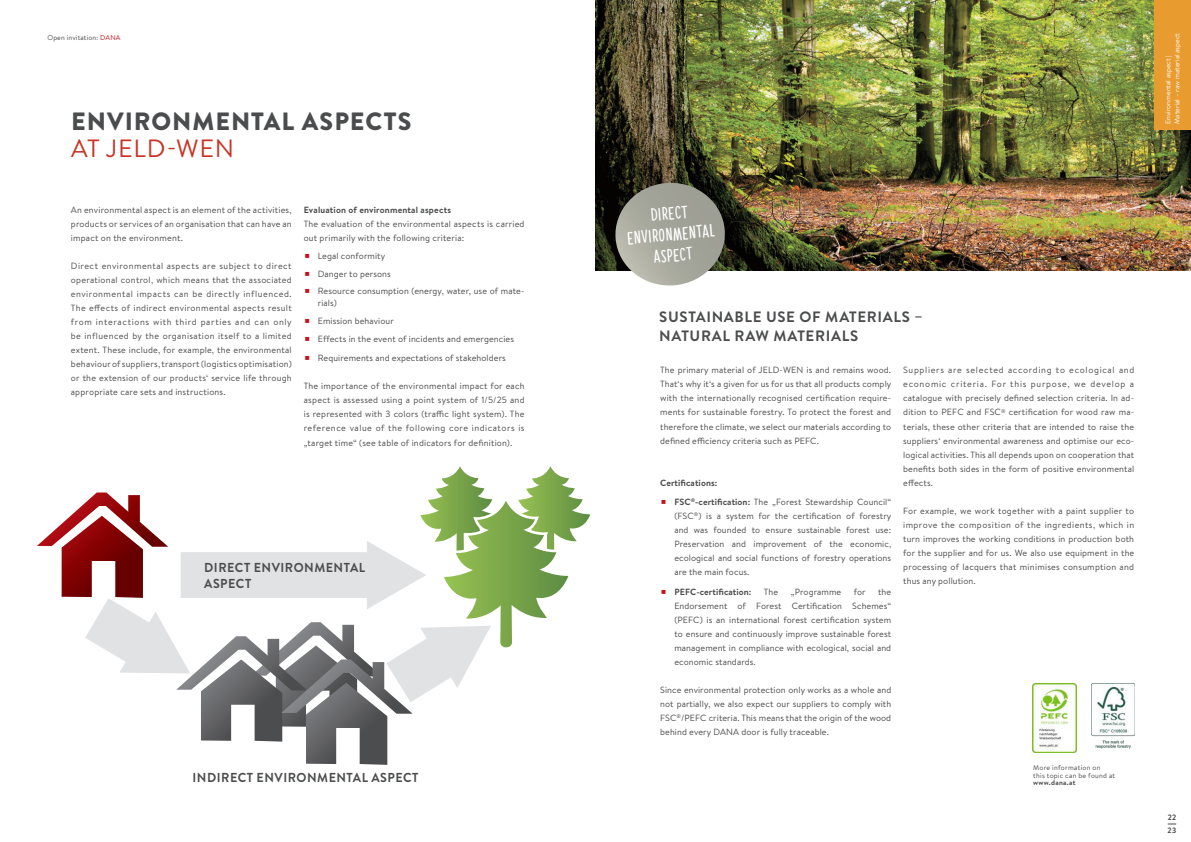
<style>
.page{position:relative;width:1191px;height:842px;background:#fff}
.page>*{position:absolute;margin:0;border:0;box-sizing:border-box;transform-origin:0 0}
.t1{font:900 25px "Brandon Grotesque";letter-spacing:.04em;color:#4b4c4d}
.t2{font:25px "Brandon Grotesque";letter-spacing:.025em;color:#c93325}
.t3{font:20px/21px "Inkston Sans";color:#fff;text-align:center}
.t4{font:700 15px/19px "Brandon Grotesque";letter-spacing:.045em;color:#4b4c4d}
.t5{font:700 13px/16px "Brandon Grotesque";letter-spacing:.04em;color:#4b4c4d;scale:.96 1}
.t6{font:9px/14px "Brandon Text";letter-spacing:.01em;color:#4b4c4d;text-align:justify}
.t7{font:700 9px/19.7px "Brandon Text";letter-spacing:.01em;color:#4b4c4d}
.t8{font:700 8px/13.7px "Brandon Grotesque";color:#4b4c4d}
.t9{font:7px/7.5px "Brandon Text";letter-spacing:.035em;color:#4b4c4d}
.t10{font:7px/9px "Brandon Text";color:#fff}
.t11{font:700 7px "Brandon Text";letter-spacing:.04em;color:#4b4c4d}
.s1{color:#c4121a}
.s2{font-weight:400}
</style>
<div class="page">
<svg style="left:37px;top:466px;width:553px;height:299px"></svg>
<img style="left:595px;top:0;width:596px;height:270px">
<div style="left:1154px;top:0;width:37px;height:130px;background:#e89b2f"></div>
<svg style="left:613px;top:183px;width:114px;height:103px;background:#95958c"></svg>
<img style="left:1032px;top:684px;width:44px;height:68px">
<img style="left:1091px;top:684px;width:43px;height:65px">
<p class="t9" style="left:47px;top:33px;width:74px">Open invitation: <span class="s1">DANA</span></p>
<h1 class="t1" style="left:71px;top:103px;width:342px">ENVIRONMENTAL ASPECTS</h1>
<h1 class="t2" style="left:71px;top:131px;width:164px">AT JELD-WEN</h1>
<p class="t6" style="left:71px;top:203px;width:222px">An environmental aspect is an element of the activities, products or services of an organisation that can have an impact on the environment.</p>
<p class="t6" style="left:71px;top:259px;width:222px">Direct environmental aspects are subject to direct operational control, which means that the associated environmental impacts can be directly influenced.<br>The effects of indirect environmental aspects result from interactions with third parties and can only be influenced by the organisation itself to a limited extent. These include, for example, the environmental behaviour of suppliers, transport (logistics optimisation) or the extension of our products‘ service life through appropriate care sets and instructions.</p>
<p class="t7" style="left:304px;top:200px;width:149px">Evaluation of environmental aspects</p>
<p class="t6" style="left:304px;top:217px;width:222px">The evaluation of the environmental aspects is carried out primarily with the following criteria:</p>
<p class="t6" style="left:318px;top:247px;width:208px;line-height:17.7px;text-align:left">Legal conformity<br>Danger to persons<br>Resource consumption (energy, water, use of mate-</p>
<p class="t6" style="left:318px;top:294px;width:198px;line-height:17.7px;text-align:left">rials)<br>Emission behaviour<br>Effects in the event of incidents and emergencies</p>
<p class="t6" style="left:318px;top:351px;width:189px">Requirements and expectations of stakeholders</p>
<p class="t6" style="left:304px;top:379px;width:222px">The importance of the environmental impact for each aspect is assessed using a point system of 1/5/25 and is represented with 3 colors (traffic light system). The reference value of the following core indicators is „target time“ (see table of indicators for definition).</p>
<h3 class="t5" style="left:204px;top:560px;width:169px">DIRECT ENVIRONMENTAL<br>ASPECT</h3>
<h3 class="t5" style="left:192px;top:769px;width:237px">INDIRECT ENVIRONMENTAL ASPECT</h3>
<p class="t10" style="left:1163px;top:124px;width:92px;rotate:-90deg">Environmental aspect |<br>Material – raw material aspect</p>
<h2 class="t3" style="left:624px;top:205px;width:89px;rotate:-5deg">DIRECT<br>ENVIRONMENTAL<br>ASPECT</h2>
<h3 class="t4" style="left:659px;top:308px;width:265px">SUSTAINABLE USE OF MATERIALS –<br>NATURAL RAW MATERIALS</h3>
<p class="t6" style="left:660px;top:363px;width:233px">The primary material of JELD-WEN is and remains wood.<br>That‘s why it‘s a given for us for us that all products comply with the internationally recognised certification require&shy;ments for sustainable forestry. To protect the forest and therefore the climate, we select our materials according to defined efficiency criteria such as PEFC.</p>
<p class="t7" style="left:674px;top:472px;width:218px;text-indent:-14px">Certifications:<br>FSC<sup>®</sup>-certification: <span class="s2">The „Forest Stewardship Council“</span></p>
<p class="t6" style="left:674px;top:509px;width:219px">(FSC<sup>®</sup>) is a system for the certification of forestry and was founded to ensure sustainable forest use:<br>Preservation and improvement of the economic, ecological and social functions of forestry operations are the main focus.</p>
<p class="t7" style="left:674px;top:582px;width:79px">PEFC-certification:</p>
<p class="t6" style="left:764px;top:584px;width:16px">The</p>
<p class="t6" style="left:791px;top:584px;width:52px">„Programme</p>
<p class="t6" style="left:853px;top:584px;width:13px">for</p>
<p class="t6" style="left:674px;top:584px;width:218px;text-indent:204px">the Endorsement of Forest Certification Schemes“ (PEFC) is an international forest certification system to ensure and continuously improve sustainable forest management in compliance with ecological, social and economic standards.</p>
<p class="t6" style="left:660px;top:682px;width:233px">Since environmental protection only works as a whole and not partially, we also expect our suppliers to comply with FSC<sup>®</sup>/PEFC criteria. This means that the origin of the wood behind every DANA door is fully traceable.</p>
<p class="t6" style="left:903px;top:363px;width:233px">Suppliers are selected according to ecological and economic criteria. For this purpose, we develop a catalogue with precisely defined selection criteria. In ad&shy;dition to PEFC and FSC<sup>®</sup> certification for wood raw ma&shy;terials, these other criteria that are intended to raise the suppliers‘ environmental awareness and optimise our eco&shy;logical activities. This all depends upon on cooperation that benefits both sides in the form of positive environmental effects.</p>
<p class="t6" style="left:903px;top:503px;width:233px">For example, we work together with a paint supplier to improve the composition of the ingredients, which in turn improves the working conditions in production both for the supplier and for us. We also use equipment in the processing of lacquers that minimises consumption and thus any pollution.</p>
<p class="t9" style="left:1033px;top:764px;width:84px">More information on<br>this topic can be found at</p>
<p class="t11" style="left:1033px;top:778px;width:44px">www.dana.at</p>
<p class="t8" style="left:1167px;top:810px;width:10px">22<br>23</p>
</div>
